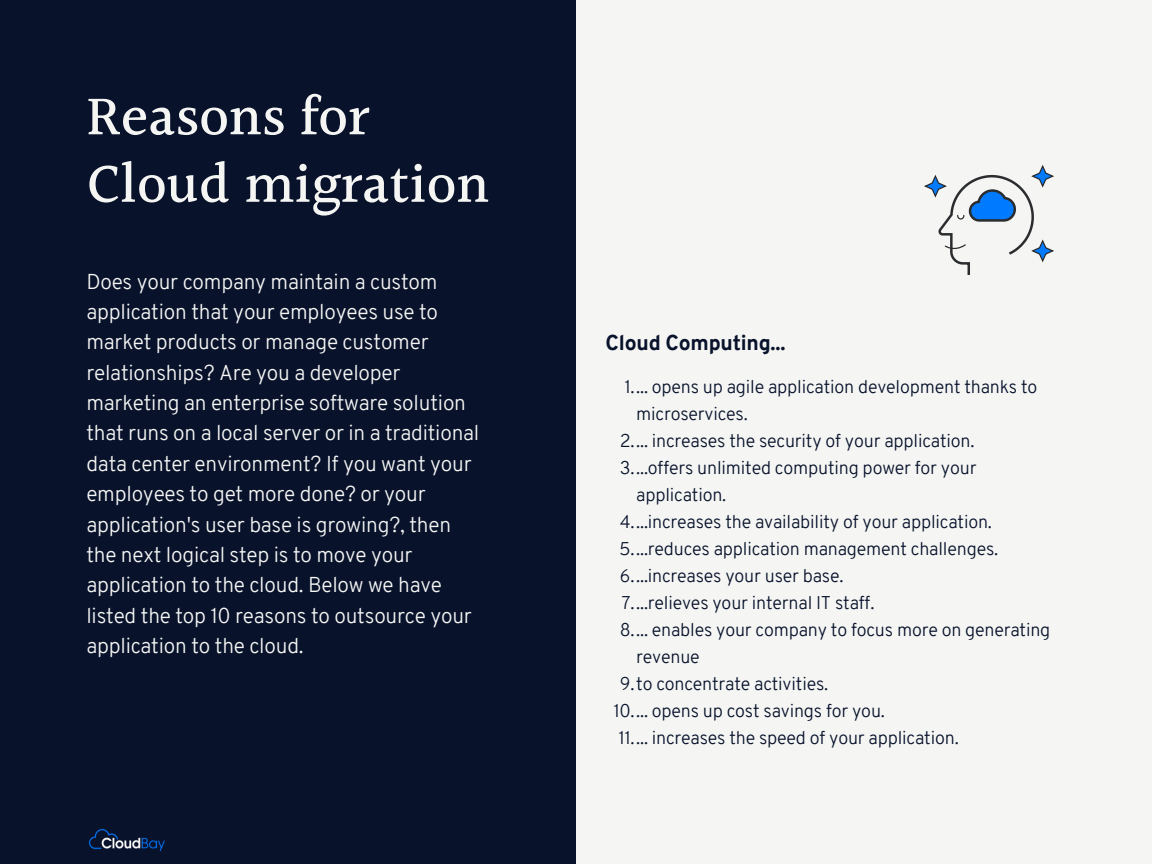
<style>
.page{position:relative;width:1152px;height:864px;background:#08122b}
.page>*{position:absolute;margin:0;border:0;box-sizing:border-box;transform-origin:0 0}
.t1{font:500 57px "Halant";color:#f5f6f4}
.t2{font:300 21px/30.3px "Overpass";letter-spacing:-.01em;color:#f5f6f4}
.t3{font:800 21px "Overpass";letter-spacing:-.01em;color:#08122b}
.t4{font:300 18px/27px "Overpass";letter-spacing:-.01em;color:#08122b}
</style>
<div class="page">
<div style="left:576px;top:0;width:576px;height:864px;background:#f5f6f4"></div>
<svg style="left:924px;top:165px;width:130px;height:110px"></svg>
<img style="left:88px;top:829px;width:77px;height:22px">
<p class="t1" style="left:86px;top:75px;width:284px">Reasons for</p>
<p class="t1" style="left:86px;top:142px;width:404px">Cloud migration</p>
<p class="t2" style="left:86px;top:268px;width:394px">Does your company maintain a custom application that your employees use to market products or manage customer relationships? Are you a developer marketing an enterprise software solution that runs on a local server or in a traditional data center environment? If you want your employees to get more done? or your application's user base is growing?, then the next logical step is to move your application to the cloud. Below we have listed the top 10 reasons to outsource your application to the cloud.</p>
<p class="t3" style="left:606px;top:334px;width:181px">Cloud Computing...</p>
<p class="t4" style="left:636px;top:375px;width:403px;text-indent:-12px">1.... opens up agile application development thanks to microservices.</p>
<p class="t4" style="left:620px;top:429px;width:356px">2.... increases the security of your application.</p>
<p class="t4" style="left:636px;top:456px;width:342px;text-indent:-16px">3....offers unlimited computing power for your application.</p>
<p class="t4" style="left:620px;top:510px;width:374px">4....increases the availability of your application.</p>
<p class="t4" style="left:619px;top:537px;width:381px">5....reduces application management challenges.</p>
<p class="t4" style="left:620px;top:564px;width:225px">6....increases your user base.</p>
<p class="t4" style="left:622px;top:591px;width:254px">7....relieves your internal IT staff.</p>
<p class="t4" style="left:636px;top:618px;width:416px;text-indent:-16px">8.... enables your company to focus more on generating revenue</p>
<p class="t4" style="left:620px;top:672px;width:210px">9.to concentrate activities.</p>
<p class="t4" style="left:613px;top:699px;width:273px">10.... opens up cost savings for you.</p>
<p class="t4" style="left:619px;top:726px;width:342px">11.... increases the speed of your application.</p>
</div>
